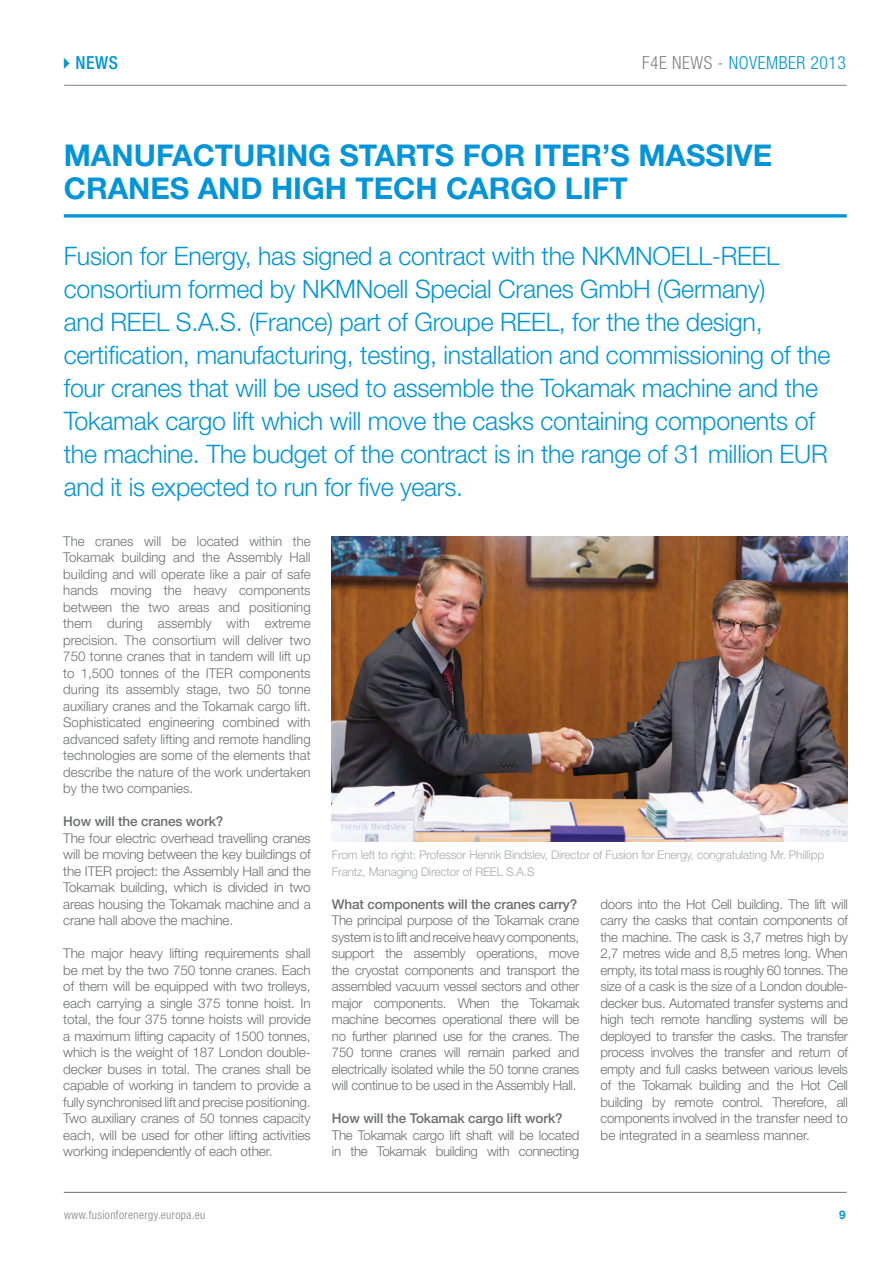
<style>
.page{position:relative;width:893px;height:1263px;background:#fff}
.page>*{position:absolute;margin:0;border:0;box-sizing:border-box;transform-origin:0 0}
.t1{font:700 30px/33px "Helvetica Neue";color:#0095da}
.t2{font:300 25.5px/33px "Helvetica Neue";letter-spacing:-.01em;color:#0095da}
.t3{font:300 condensed 18px "Helvetica Neue LT Std";letter-spacing:.03em;color:#0095da}
.t4{font:500 condensed 18px "Helvetica Neue";color:#0095da}
.t5{font:300 13.5px/16.5px "Helvetica Neue LT Std";letter-spacing:-.01em;color:#6d6e71;text-align:justify}
.t6{font:500 13.5px "Helvetica Neue LT Std";letter-spacing:-.01em;color:#6d6e71}
.t7{font:300 12px/16.5px "Helvetica Neue LT Std";letter-spacing:-.01em;color:#a7a9ac}
.t8{font:300 condensed 12px "Helvetica Neue";letter-spacing:.03em;color:#808285}
.t9{font:700 12px "Helvetica Neue";color:#0095da}
.s1{color:#808285}
</style>
<div class="page">
<hr style="left:64px;top:85px;width:783px;height:1px;background:#808285">
<hr style="left:64px;top:1192px;width:783px;height:1px;background:#6d6e71">
<svg style="left:64px;top:214px;width:783px;height:4px;background:#27a5df"></svg>
<img style="left:332px;top:536px;width:515px;height:305px">
<h3 class="t4" style="left:57px;top:52px;width:62px">✔NEWS</h3>
<h3 class="t3" style="left:642px;top:53px;width:206px"><span class="s1">F4E NEWS -</span> NOVEMBER 2013</h3>
<h1 class="t1" style="left:64px;top:138px;width:707px">MANUFACTURING STARTS FOR ITER’S MASSIVE<br>CRANES AND HIGH TECH CARGO LIFT</h1>
<p class="t2" style="left:64px;top:239px;width:768px">Fusion for Energy, has signed a contract with the NKMNOELL-REEL consortium formed by NKMNoell Special Cranes GmbH (Germany)<br>and REEL S.A.S. (France) part of Groupe REEL, for the the design, certification, manufacturing, testing, installation and commissioning of the four cranes that will be used to assemble the Tokamak machine and the Tokamak cargo lift which will move the casks containing components of the machine. The budget of the contract is in the range of 31 million EUR and it is expected to run for five years.</p>
<p class="t5" style="left:63px;top:532px;width:249px">The cranes will be located within the Tokamak building and the Assembly Hall building and will operate like a pair of safe hands moving the heavy components between the two areas and positioning them during assembly with extreme precision. The consortium will deliver two 750 tonne cranes that in tandem will lift up to 1,500 tonnes of the ITER components during its assembly stage, two 50 tonne auxiliary cranes and the Tokamak cargo lift.<br>Sophisticated engineering combined with advanced safety lifting and remote handling technologies are some of the elements that describe the nature of the work undertaken by the two companies.</p>
<p class="t6" style="left:63px;top:813px;width:162px">How will the cranes work?</p>
<p class="t5" style="left:63px;top:829px;width:249px">The four electric overhead travelling cranes will be moving between the key buildings of the ITER project: the Assembly Hall and the Tokamak building, which is divided in two areas housing the Tokamak machine and a crane hall above the machine.</p>
<p class="t5" style="left:63px;top:945px;width:249px">The major heavy lifting requirements shall be met by the two 750 tonne cranes. Each of them will be equipped with two trolleys, each carrying a single 375 tonne hoist. In total, the four 375 tonne hoists will provide a maximum lifting capacity of 1500 tonnes, which is the weight of 187 London double&shy;decker buses in total. The cranes shall be capable of working in tandem to provide a fully synchronised lift and precise positioning.<br>Two auxiliary cranes of 50 tonnes capacity each, will be used for other lifting activities working independently of each other.</p>
<p class="t7" style="left:332px;top:847px;width:494px">From left to right: Professor Henrik Bindslev, Director of Fusion for Energy, congratulating Mr. Phillipp<br>Frantz, Managing Director of REEL S.A.S</p>
<p class="t6" style="left:332px;top:896px;width:247px">What components will the cranes carry?</p>
<p class="t5" style="left:332px;top:912px;width:249px">The principal purpose of the Tokamak crane system is to lift and receive heavy components, support the assembly operations, move the cryostat components and transport the assembled vacuum vessel sectors and other major components. When the Tokamak machine becomes operational there will be no further planned use for the cranes. The 750 tonne cranes will remain parked and electrically isolated while the 50 tonne cranes will continue to be used in the Assembly Hall.</p>
<p class="t6" style="left:332px;top:1110px;width:232px">How will the Tokamak cargo lift work?</p>
<p class="t5" style="left:332px;top:1126px;width:249px">The Tokamak cargo lift shaft will be located in the Tokamak building with connecting</p>
<p class="t5" style="left:601px;top:895px;width:249px">doors into the Hot Cell building. The lift will carry the casks that contain components of the machine. The cask is 3,7 metres high by 2,7 metres wide and 8,5 metres long. When empty, its total mass is roughly 60 tonnes. The size of a cask is the size of a London double&shy;decker bus. Automated transfer systems and high tech remote handling systems will be deployed to transfer the casks. The transfer process involves the transfer and return of empty and full casks between various levels of the Tokamak building and the Hot Cell building by remote control. Therefore, all components involved in the transfer need to be integrated in a seamless manner.</p>
<p class="t8" style="left:64px;top:1208px;width:143px">www.fusionforenergy.europa.eu</p>
<p class="t9" style="left:839px;top:1207px;width:8px">9</p>
</div>
